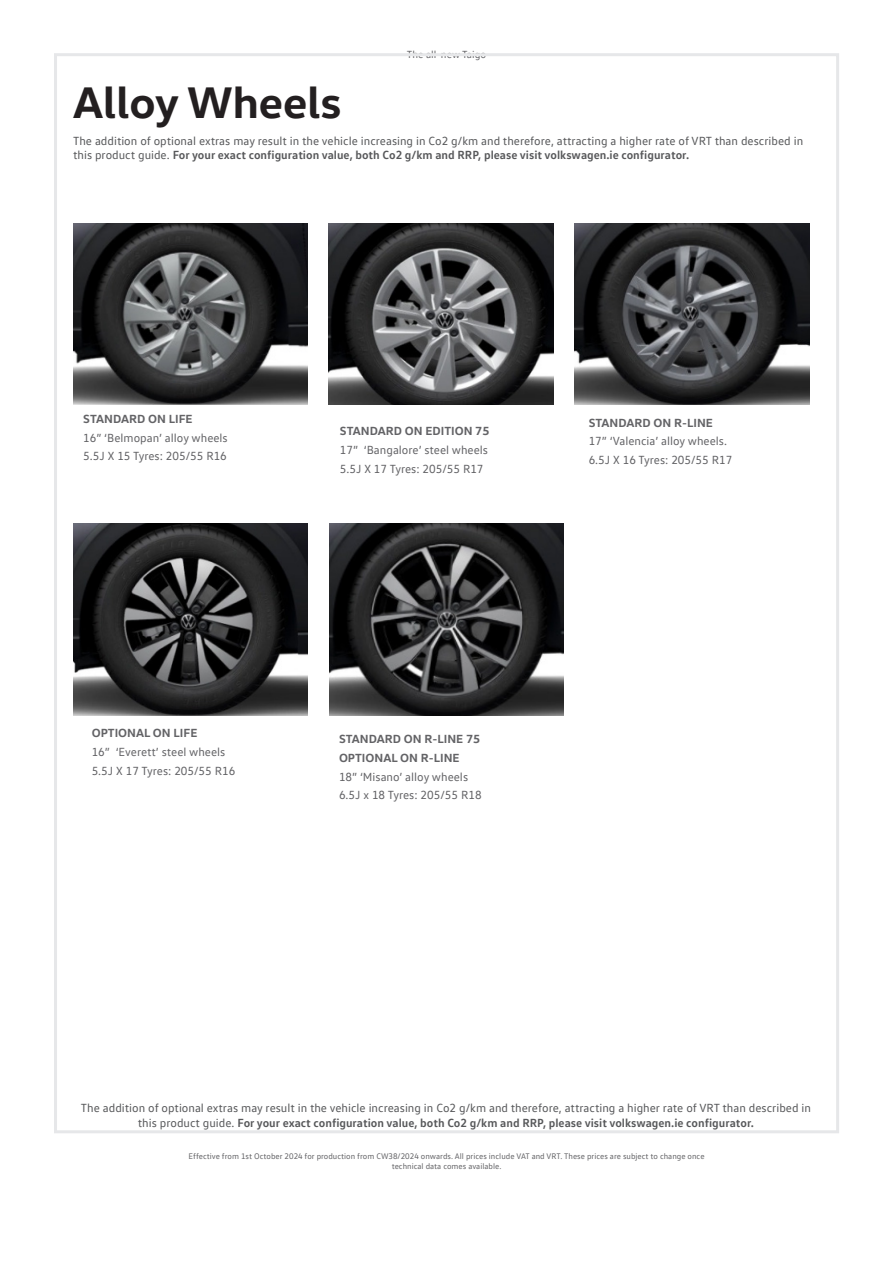
<style>
.page{position:relative;width:893px;height:1263px;background:#fff}
.page>*{position:absolute;margin:0;border:0;box-sizing:border-box;transform-origin:0 0}
.Page_heading{font:700 45px "VW Head";color:#231f20}
.t1{font:12px/14.4px "VW Text";color:#57585a;text-align:center}
.Centred_text{font:12px "VW Text";color:#636366}
.Centred_text-2{font:700 12px "VW Head";color:#636366}
.t2{font:10.5px "VW Text";color:#636366}
.t3{font:8.25px/9.9px "VW Text";color:#636366;text-align:center}
.s1{font-weight:700}
</style>
<div class="page">
<img style="left:73px;top:223px;width:235px;height:181px">
<img style="left:574px;top:223px;width:235px;height:181px">
<img style="left:330px;top:524px;width:234px;height:191px">
<img style="left:73px;top:524px;width:235px;height:191px">
<img style="left:329px;top:223px;width:225px;height:181px">
<p class="Page_heading" style="left:73px;top:73px;width:270px">Alloy Wheels</p>
<p class="t2" style="left:407px;top:47px;width:81px">The all-new Taigo</p>
<p class="t1" style="left:73px;top:133px;width:732px;text-align:left">The addition of optional extras may result in the vehicle increasing in Co2 g/km and therefore, attracting a higher rate of VRT than described in this product guide. <span class="s1">For your exact configuration value, both Co2 g/km and RRP, please visit volkswagen.ie configurator.</span></p>
<p class="Centred_text-2" style="left:83px;top:411px;width:111px">STANDARD ON LIFE</p>
<p class="Centred_text" style="left:83px;top:430px;width:146px">16” ‘Belmopan’ alloy wheels</p>
<p class="Centred_text" style="left:83px;top:449px;width:145px">5.5J X 15 Tyres: 205/55 R16</p>
<p class="Centred_text-2" style="left:92px;top:725px;width:107px">OPTIONAL ON LIFE</p>
<p class="Centred_text" style="left:92px;top:744px;width:135px">16” ‘Everett’ steel wheels</p>
<p class="Centred_text" style="left:92px;top:763px;width:145px">5.5J X 17 Tyres: 205/55 R16</p>
<p class="Centred_text-2" style="left:340px;top:423px;width:151px">STANDARD ON EDITION 75</p>
<p class="Centred_text" style="left:340px;top:442px;width:150px">17” ‘Bangalore’ steel wheels</p>
<p class="Centred_text" style="left:340px;top:461px;width:145px">5.5J X 17 Tyres: 205/55 R17</p>
<p class="Centred_text-2" style="left:589px;top:415px;width:126px">STANDARD ON R-LINE</p>
<p class="Centred_text" style="left:589px;top:434px;width:140px">17” ‘Valencia’ alloy wheels.</p>
<p class="Centred_text" style="left:589px;top:452px;width:145px">6.5J X 16 Tyres: 205/55 R17</p>
<p class="Centred_text-2" style="left:339px;top:731px;width:143px">STANDARD ON R-LINE 75</p>
<p class="Centred_text-2" style="left:339px;top:750px;width:122px">OPTIONAL ON R-LINE</p>
<p class="Centred_text" style="left:339px;top:769px;width:131px">18” ‘Misano’ alloy wheels</p>
<p class="Centred_text" style="left:339px;top:788px;width:144px">6.5J x 18 Tyres: 205/55 R18</p>
<p class="t1" style="left:81px;top:1101px;width:732px">The addition of optional extras may result in the vehicle increasing in Co2 g/km and therefore, attracting a higher rate of VRT than described in this product guide. <span class="s1">For your exact configuration value, both Co2 g/km and RRP, please visit volkswagen.ie configurator.</span></p>
<p class="t3" style="left:189px;top:1151px;width:517px">Effective from 1st October 2024 for production from CW38/2024 onwards. All prices include VAT and VRT. These prices are subject to change once technical data comes available.</p>
</div>
